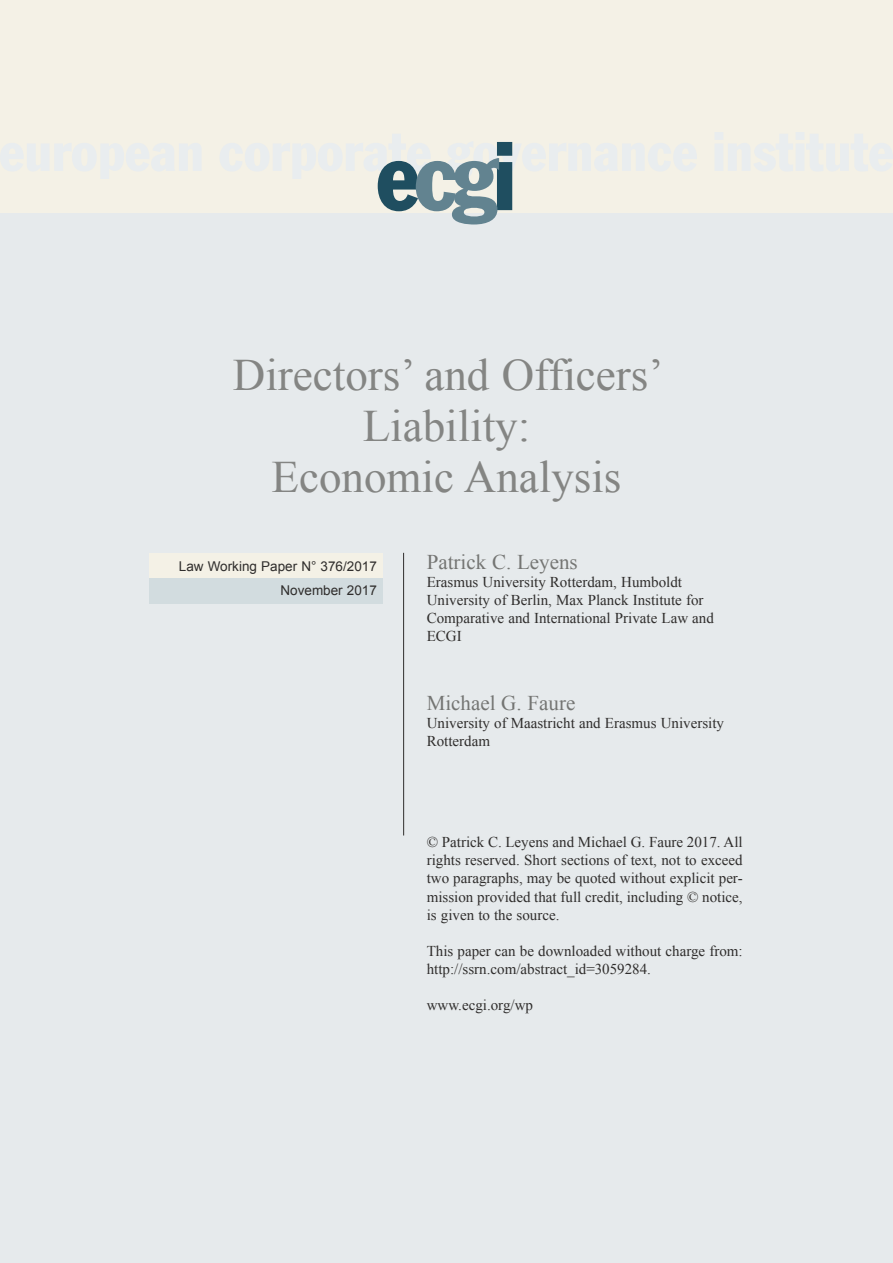
<style>
.page{position:relative;width:893px;height:1263px;background:#fff}
.page>*{position:absolute;margin:0;border:0;box-sizing:border-box;transform-origin:0 0}
.t1{font:45px/51px "Times New Roman";color:#848583;text-align:center}
.t2{font:21px "Times New Roman";color:#747573}
.t3{font:15px/18px "Times New Roman";color:#2f2d2c}
.t4{font:13.5px/24.8px "Arial";color:#2f2d2c;text-align:right}
</style>
<div class="page">
<div style="left:0;top:196px;width:893px;height:1067px;background:#e6eaec"></div>
<div style="left:0;top:0;width:893px;height:213px;background:#f4f1e6"></div>
<hr style="left:403px;top:553px;width:1px;height:282px;background:#2f2d2c">
<div style="left:149px;top:553px;width:234px;height:25px;background:#f4f1e6"></div>
<div style="left:149px;top:578px;width:234px;height:26px;background:#d2dcdf"></div>
<svg style="left:0;top:143px;width:201px;height:35px"></svg>
<svg style="left:715px;top:132px;width:178px;height:39px"></svg>
<svg style="left:220px;top:134px;width:477px;height:90px"></svg>
<h1 class="t1" style="left:233px;top:349px;width:432px">Directors’ and Officers’<br>Liability:<br>Economic Analysis</h1>
<p class="t4" style="left:179px;top:553px;width:200px">Law Working Paper N° 376/2017<br>November 2017</p>
<h2 class="t2" style="left:427px;top:548px;width:152px">Patrick C. Leyens</h2>
<p class="t3" style="left:427px;top:573px;width:289px">Erasmus University Rotterdam, Humboldt University of Berlin, Max Planck Institute for Comparative and International Private Law and ECGI</p>
<h2 class="t2" style="left:427px;top:689px;width:150px">Michael G. Faure</h2>
<p class="t3" style="left:427px;top:714px;width:299px">University of Maastricht and Erasmus University<br>Rotterdam</p>
<p class="t3" style="left:427px;top:833px;width:317px;text-align:justify">© Patrick C. Leyens and Michael G. Faure 2017. All rights reserved. Short sections of text, not to exceed two paragraphs, may be quoted without explicit per&shy;mission provided that full credit, including © notice, is given to the source.</p>
<p class="t3" style="left:427px;top:941px;width:317px">This paper can be downloaded without charge from: http://ssrn.com/abstract_id=3059284.</p>
<p class="t3" style="left:427px;top:996px;width:108px">www.ecgi.org/wp</p>
</div>
